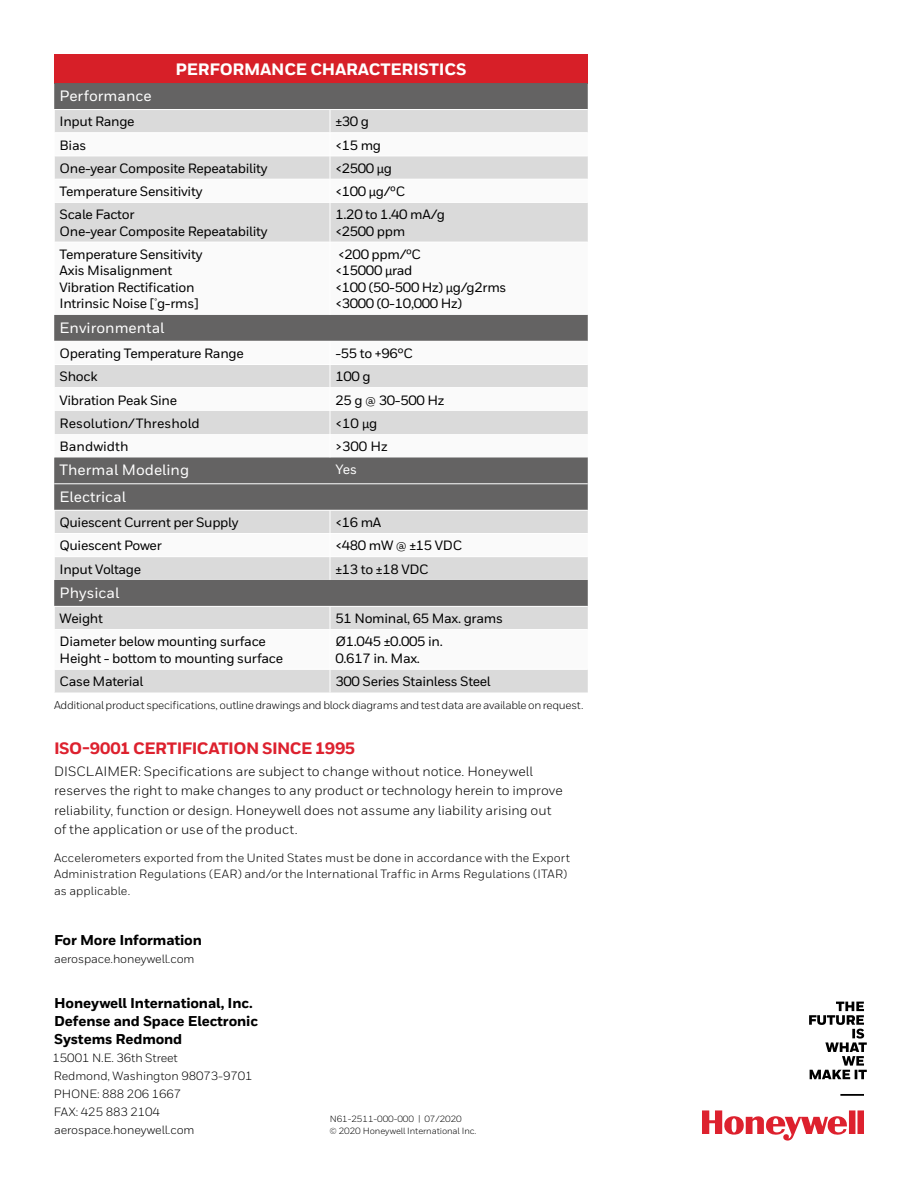
<style>
.page{position:relative;width:918px;height:1188px;background:#fff}
.page>*{position:absolute;margin:0;border:0;box-sizing:border-box;transform-origin:0 0}
.Heading_2__11_12{font:800 16.5px "Honeywell Sans";letter-spacing:-.03em;color:#dd212e}
._17_Inside__Table_He{font:800 16.5px "Honeywell Sans";letter-spacing:-.015em;color:#fff}
._19_Inside__Table_Te{font:500 15px "Honeywell Sans";color:#fff}
.Cover__Address_Block{font:800 14.25px/18px "Honeywell Sans";letter-spacing:-.01em;color:#000}
._19_Inside__Table_Te-2{font:500 13.5px/16.5px "Honeywell Sans";letter-spacing:-.025em;color:#000}
.Body__9_13_pt{font:13.5px/19.5px "Honeywell Sans";color:#000}
._19_Inside__Table_Te-3{font:500 13.5px "Honeywell Sans";color:#000}
._19_Inside__Table_Te-4{font:500 13.5px "Honeywell Sans";color:#fff}
.Body__9_13_pt-2{font:12px/16.5px "Honeywell Sans";letter-spacing:.005em;color:#000}
.Cover__Address_Block-2{font:12px "Honeywell Sans";letter-spacing:-.01em;color:#000}
.Footnotes__manual{font:11.25px "Honeywell Sans";letter-spacing:-.03em;color:#000}
.Cover__Copyright{font:9px "Honeywell Sans";letter-spacing:-.01em;color:#000}
.s1{font-family:"Calibri";font-weight:400}
</style>
<div class="page">
<svg style="left:702px;top:1110px;width:162px;height:31px"></svg>
<svg style="left:809px;top:1002px;width:58px;height:94px"></svg>
<div style="left:54px;top:54px;width:534px;height:29px;background:#d71f28"></div>
<div style="left:54px;top:83px;width:534px;height:26px;background:#646363"></div>
<div style="left:55px;top:110px;width:533px;height:582px;background:#dadada"></div>
<svg style="left:54px;top:133px;width:534px;height:536px"></svg>
<hr style="left:54px;top:132px;width:276px;height:1px;background:#fff">
<hr style="left:54px;top:156px;width:276px;height:1px;background:#fff">
<hr style="left:54px;top:179px;width:276px;height:1px;background:#fff">
<hr style="left:54px;top:202px;width:276px;height:1px;background:#fff">
<hr style="left:54px;top:242px;width:276px;height:1px;background:#fff">
<hr style="left:54px;top:364px;width:276px;height:1px;background:#fff">
<hr style="left:54px;top:387px;width:276px;height:1px;background:#fff">
<hr style="left:54px;top:533px;width:276px;height:1px;background:#fff">
<hr style="left:54px;top:556px;width:276px;height:1px;background:#fff">
<hr style="left:54px;top:629px;width:276px;height:1px;background:#fff">
<hr style="left:54px;top:669px;width:276px;height:1px;background:#fff">
<svg style="left:54px;top:133px;width:1px;height:69px"></svg>
<hr style="left:54px;top:203px;width:1px;height:39px;background:#fff">
<hr style="left:54px;top:242px;width:1px;height:73px;background:#fff">
<svg style="left:54px;top:342px;width:1px;height:115px"></svg>
<svg style="left:54px;top:511px;width:1px;height:69px"></svg>
<svg style="left:54px;top:607px;width:1px;height:22px"></svg>
<hr style="left:54px;top:630px;width:1px;height:39px;background:#fff">
<hr style="left:330px;top:132px;width:258px;height:1px;background:#fff">
<hr style="left:330px;top:156px;width:258px;height:1px;background:#fff">
<hr style="left:330px;top:179px;width:258px;height:1px;background:#fff">
<svg style="left:330px;top:110px;width:1px;height:92px"></svg>
<hr style="left:330px;top:202px;width:258px;height:1px;background:#fff">
<hr style="left:330px;top:203px;width:1px;height:39px;background:#fff">
<hr style="left:330px;top:242px;width:258px;height:1px;background:#fff">
<hr style="left:330px;top:242px;width:1px;height:73px;background:#fff">
<hr style="left:330px;top:364px;width:258px;height:1px;background:#fff">
<hr style="left:330px;top:387px;width:258px;height:1px;background:#fff">
<svg style="left:330px;top:342px;width:1px;height:115px"></svg>
<hr style="left:330px;top:533px;width:258px;height:1px;background:#fff">
<hr style="left:330px;top:556px;width:258px;height:1px;background:#fff">
<svg style="left:330px;top:511px;width:1px;height:69px"></svg>
<svg style="left:330px;top:607px;width:1px;height:22px"></svg>
<hr style="left:330px;top:629px;width:258px;height:1px;background:#fff">
<hr style="left:330px;top:630px;width:1px;height:39px;background:#fff">
<hr style="left:330px;top:669px;width:258px;height:1px;background:#fff">
<svg style="left:330px;top:670px;width:1px;height:22px"></svg>
<hr style="left:54px;top:341px;width:276px;height:1px;background:#fff">
<hr style="left:330px;top:341px;width:258px;height:1px;background:#fff">
<hr style="left:54px;top:484px;width:276px;height:1px;background:#fff">
<hr style="left:330px;top:484px;width:258px;height:1px;background:#fff">
<hr style="left:54px;top:510px;width:276px;height:1px;background:#fff">
<hr style="left:330px;top:510px;width:258px;height:1px;background:#fff">
<hr style="left:54px;top:606px;width:276px;height:1px;background:#fff">
<hr style="left:330px;top:606px;width:258px;height:1px;background:#fff">
<p class="_17_Inside__Table_He" style="left:175px;top:59px;width:293px">PERFORMANCE CHARACTERISTICS</p>
<p class="_19_Inside__Table_Te" style="left:60px;top:87px;width:94px">Performance</p>
<p class="_19_Inside__Table_Te-2" style="left:60px;top:114px;width:77px">Input Range</p>
<p class="_19_Inside__Table_Te-2" style="left:335px;top:114px;width:35px">±30 g</p>
<p class="_19_Inside__Table_Te-2" style="left:60px;top:137px;width:28px">Bias</p>
<p class="_19_Inside__Table_Te-2" style="left:335px;top:137px;width:47px">&lt;15 mg</p>
<p class="_19_Inside__Table_Te-2" style="left:60px;top:160px;width:210px">One-year Composite Repeatability</p>
<p class="_19_Inside__Table_Te-2" style="left:335px;top:160px;width:58px">&lt;2500 <span class="s1">μ</span>g</p>
<p class="_19_Inside__Table_Te-2" style="left:60px;top:183px;width:144px">Temperature Sensitivity</p>
<p class="_19_Inside__Table_Te-2" style="left:335px;top:183px;width:71px">&lt;100 <span class="s1">μ</span>g/ºC</p>
<p class="_19_Inside__Table_Te-2" style="left:60px;top:207px;width:210px">Scale Factor<br>One-year Composite Repeatability</p>
<p class="_19_Inside__Table_Te-2" style="left:335px;top:207px;width:111px">1.20 to 1.40 mA/g &lt;2500 ppm</p>
<p class="_19_Inside__Table_Te-2" style="left:60px;top:246px;width:144px">Temperature Sensitivity</p>
<p class="_19_Inside__Table_Te-2" style="left:60px;top:263px;width:114px">Axis Misalignment</p>
<p class="_19_Inside__Table_Te-2" style="left:60px;top:279px;width:140px">Vibration Rectification<br>Intrinsic Noise [μg-rms]</p>
<p class="_19_Inside__Table_Te-2" style="left:335px;top:246px;width:173px">&lt;200 ppm/ºC<br>&lt;15000 <span class="s1">μ</span>rad<br>&lt;100 (50-500 Hz) <span class="s1">μ</span>g/g2rms</p>
<p class="_19_Inside__Table_Te-2" style="left:335px;top:296px;width:128px">&lt;3000 (0-10,000 Hz)</p>
<p class="_19_Inside__Table_Te" style="left:60px;top:319px;width:106px">Environmental</p>
<p class="_19_Inside__Table_Te-2" style="left:60px;top:345px;width:186px">Operating Temperature Range</p>
<p class="_19_Inside__Table_Te-2" style="left:335px;top:345px;width:79px">-55 to +96°C</p>
<p class="_19_Inside__Table_Te-2" style="left:60px;top:369px;width:39px">Shock</p>
<p class="_19_Inside__Table_Te-2" style="left:335px;top:369px;width:37px">100 g</p>
<p class="_19_Inside__Table_Te-2" style="left:60px;top:392px;width:119px">Vibration Peak Sine</p>
<p class="_19_Inside__Table_Te-2" style="left:335px;top:392px;width:111px">25 g @ 30-500 Hz</p>
<p class="_19_Inside__Table_Te-3" style="left:60px;top:415px;width:142px">Resolution/Threshold</p>
<p class="_19_Inside__Table_Te-2" style="left:335px;top:415px;width:44px">&lt;10 <span class="s1">μ</span>g</p>
<p class="_19_Inside__Table_Te-3" style="left:60px;top:438px;width:70px">Bandwidth</p>
<p class="_19_Inside__Table_Te-2" style="left:335px;top:438px;width:54px">&gt;300 Hz</p>
<p class="_19_Inside__Table_Te" style="left:60px;top:461px;width:131px">Thermal Modeling</p>
<p class="_19_Inside__Table_Te-4" style="left:335px;top:461px;width:23px">Yes</p>
<p class="_19_Inside__Table_Te" style="left:60px;top:488px;width:68px">Electrical</p>
<p class="_19_Inside__Table_Te-2" style="left:60px;top:514px;width:180px">Quiescent Current per Supply</p>
<p class="_19_Inside__Table_Te-2" style="left:335px;top:514px;width:47px">&lt;16 mA</p>
<p class="_19_Inside__Table_Te-2" style="left:60px;top:538px;width:104px">Quiescent Power</p>
<p class="_19_Inside__Table_Te-2" style="left:335px;top:538px;width:128px">&lt;480 mW @ ±15 VDC</p>
<p class="_19_Inside__Table_Te-2" style="left:60px;top:561px;width:83px">Input Voltage</p>
<p class="_19_Inside__Table_Te-2" style="left:335px;top:561px;width:95px">±13 to ±18 VDC</p>
<p class="_19_Inside__Table_Te" style="left:60px;top:584px;width:61px">Physical</p>
<p class="_19_Inside__Table_Te-2" style="left:60px;top:611px;width:45px">Weight</p>
<p class="_19_Inside__Table_Te-2" style="left:335px;top:611px;width:169px">51 Nominal, 65 Max. grams</p>
<p class="_19_Inside__Table_Te-2" style="left:60px;top:634px;width:225px">Diameter below mounting surface<br>Height - bottom to mounting surface</p>
<p class="_19_Inside__Table_Te-2" style="left:335px;top:634px;width:109px">Ø1.045 ±0.005 in.<br>0.617 in. Max.</p>
<p class="_19_Inside__Table_Te-2" style="left:60px;top:673px;width:85px">Case Material</p>
<p class="_19_Inside__Table_Te-2" style="left:335px;top:673px;width:157px">300 Series Stainless Steel</p>
<p class="Footnotes__manual" style="left:54px;top:698px;width:531px">Additional product specifications, outline drawings and block diagrams and test data are available on request.</p>
<p class="Heading_2__11_12" style="left:54px;top:738px;width:303px">ISO-9001 CERTIFICATION SINCE 1995</p>
<p class="Body__9_13_pt" style="left:54px;top:761px;width:510px">DISCLAIMER: Specifications are subject to change without notice. Honeywell reserves the right to make changes to any product or technology herein to improve reliability, function or design. Honeywell does not assume any liability arising out of the application or use of the product.</p>
<p class="Body__9_13_pt-2" style="left:54px;top:849px;width:518px">Accelerometers exported from the United States must be done in accordance with the Export<br>Administration Regulations (EAR) and/or the International Traffic in Arms Regulations (ITAR) as applicable.</p>
<p class="Cover__Address_Block" style="left:54px;top:932px;width:149px">For More Information</p>
<p class="Cover__Address_Block-2" style="left:54px;top:952px;width:142px">aerospace.honeywell.com</p>
<p class="Cover__Address_Block" style="left:54px;top:995px;width:205px">Honeywell International, Inc.<br>Defense and Space Electronic<br>Systems Redmond</p>
<p class="Cover__Address_Block-2" style="left:53px;top:1051px;width:127px">15001 N.E. 36th Street</p>
<p class="Cover__Address_Block-2" style="left:54px;top:1069px;width:200px">Redmond, Washington 98073-9701</p>
<p class="Cover__Address_Block-2" style="left:54px;top:1087px;width:129px">PHONE: 888 206 1667</p>
<p class="Cover__Address_Block-2" style="left:54px;top:1105px;width:108px">FAX: 425 883 2104</p>
<p class="Cover__Address_Block-2" style="left:54px;top:1123px;width:142px">aerospace.honeywell.com</p>
<p class="Cover__Copyright" style="left:330px;top:1114px;width:134px">N61-2511-000-000 | 07/2020</p>
<p class="Cover__Copyright" style="left:329px;top:1126px;width:149px">© 2020 Honeywell International Inc.</p>
</div>
